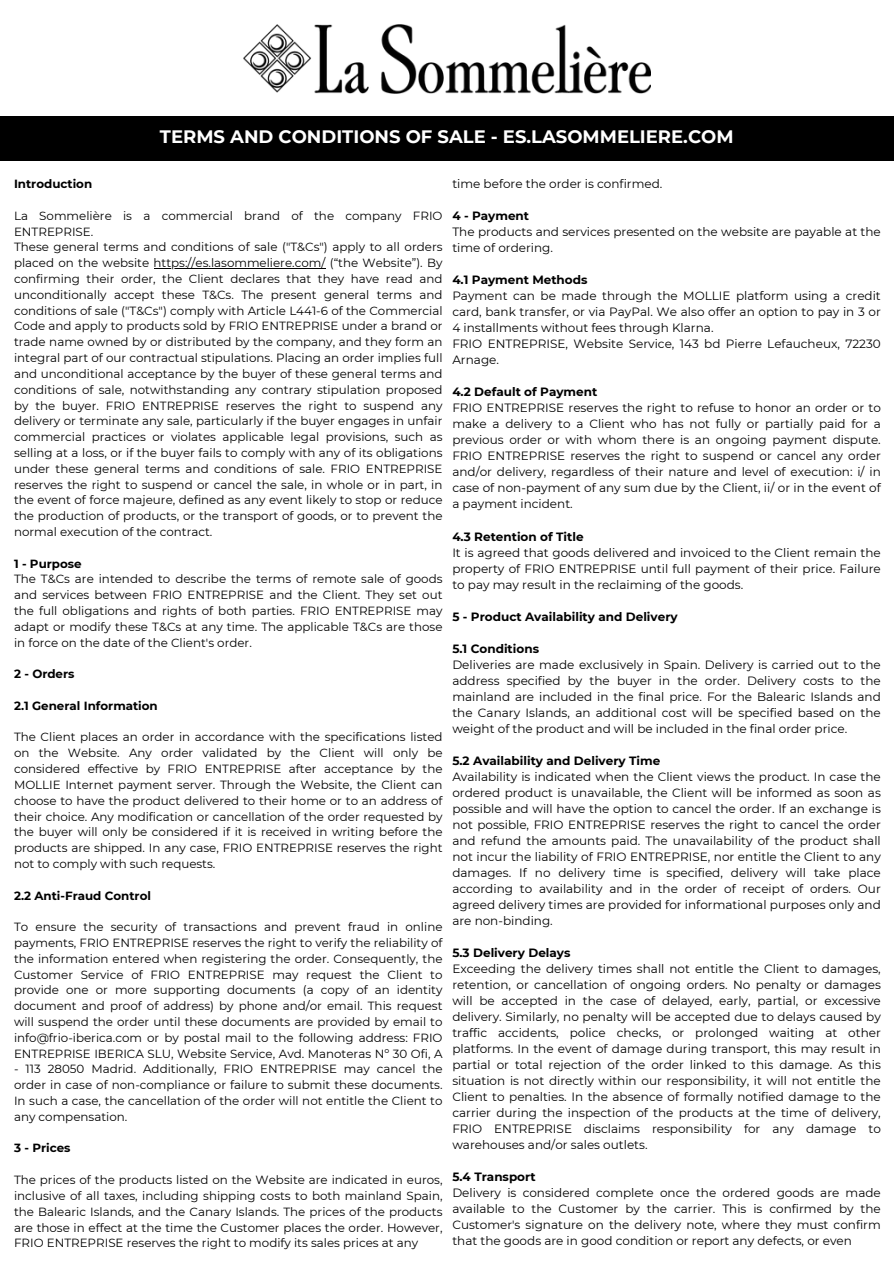
<style>
.page{position:relative;width:894px;height:1264px;background:#fff}
.page>*{position:absolute;margin:0;border:0;box-sizing:border-box;transform-origin:0 0}
.t1{font:700 18px "Montserrat";color:#fff}
.t2{font:12px/16px "Montserrat";color:#000;text-align:justify}
.t3{font:700 12px "Montserrat";color:#000}
.t4{font:11.85px/15.8px "Montserrat";color:#000;text-align:justify}
.t5{font:700 11.85px "Montserrat";color:#000}
.s1{font-weight:700}
</style>
<div class="page">
<div style="left:0;top:116px;width:893px;height:44px;background:#000"></div>
<img style="left:244px;top:25px;width:406px;height:68px">
<hr style="left:153px;top:268px;width:172px;height:1px;background:#000">
<p class="t1" style="left:160px;top:126px;width:575px">TERMS AND CONDITIONS OF SALE - ES.LASOMMELIERE.COM</p>
<h2 class="t5" style="left:14px;top:177px;width:80px">Introduction</h2>
<p class="t4" style="left:14px;top:208px;width:430px">La Sommelière is a commercial brand of the company FRIO<br>ENTREPRISE.</p>
<p class="t4" style="left:14px;top:239px;width:430px">These general terms and conditions of sale ("T&amp;Cs") apply to all orders placed on the website https://es.lasommeliere.com/ (“the Website”). By</p>
<p class="t4" style="left:14px;top:271px;width:430px">confirming their order, the Client declares that they have read and unconditionally accept these T&amp;Cs. The present general terms and conditions of sale ("T&amp;Cs") comply with Article L441-6 of the Commercial Code and apply to products sold by FRIO ENTREPRISE under a brand or trade name owned by or distributed by the company, and they form an integral part of our contractual stipulations. Placing an order implies full and unconditional acceptance by the buyer of these general terms and conditions of sale, notwithstanding any contrary stipulation proposed by the buyer. FRIO ENTREPRISE reserves the right to suspend any delivery or terminate any sale, particularly if the buyer engages in unfair commercial practices or violates applicable legal provisions, such as selling at a loss, or if the buyer fails to comply with any of its obligations under these general terms and conditions of sale. FRIO ENTREPRISE reserves the right to suspend or cancel the sale, in whole or in part, in the event of force majeure, defined as any event likely to stop or reduce the production of products, or the transport of goods, or to prevent the normal execution of the contract.</p>
<p class="t4" style="left:14px;top:555px;width:430px"><span class="s1">1 - Purpose<br></span>The T&amp;Cs are intended to describe the terms of remote sale of goods</p>
<p class="t4" style="left:14px;top:587px;width:430px">and services between FRIO ENTREPRISE and the Client. They set out the full obligations and rights of both parties. FRIO ENTREPRISE may adapt or modify these T&amp;Cs at any time. The applicable T&amp;Cs are those in force on the date of the Client's order.</p>
<p class="t5" style="left:14px;top:666px;width:62px">2 - Orders</p>
<h2 class="t5" style="left:14px;top:698px;width:145px">2.1 General Information</h2>
<h2 class="t4" style="left:14px;top:729px;width:430px">The Client places an order in accordance with the specifications listed on the Website. Any order validated by the Client will only be considered effective by FRIO ENTREPRISE after acceptance by the MOLLIE Internet payment server. Through the Website, the Client can choose to have the product delivered to their home or to an address of their choice. Any modification or cancellation of the order requested by the buyer will only be considered if it is received in writing before the products are shipped. In any case, FRIO ENTREPRISE reserves the right not to comply with such requests.</h2>
<p class="t5" style="left:14px;top:888px;width:138px">2.2 Anti-Fraud Control</p>
<h2 class="t4" style="left:14px;top:919px;width:430px">To ensure the security of transactions and prevent fraud in online payments, FRIO ENTREPRISE reserves the right to verify the reliability of the information entered when registering the order. Consequently, the Customer Service of FRIO ENTREPRISE may request the Client to provide one or more supporting documents (a copy of an identity document and proof of address) by phone and/or email. This request will suspend the order until these documents are provided by email to info@frio-iberica.com or by postal mail to the following address: FRIO ENTREPRISE IBERICA SLU, Website Service, Avd. Manoteras Nº 30 Ofi, A</h2>
<h2 class="t4" style="left:14px;top:1061px;width:430px">- 113 28050 Madrid. Additionally, FRIO ENTREPRISE may cancel the order in case of non-compliance or failure to submit these documents.<br>In such a case, the cancellation of the order will not entitle the Client to any compensation.</h2>
<p class="t5" style="left:14px;top:1140px;width:58px">3 - Prices</p>
<h2 class="t4" style="left:14px;top:1171px;width:430px">The prices of the products listed on the Website are indicated in euros, inclusive of all taxes, including shipping costs to both mainland Spain, the Balearic Islands, and the Canary Islands. The prices of the products are those in effect at the time the Customer places the order. However, FRIO ENTREPRISE reserves the right to modify its sales prices at any</h2>
<p class="t2" style="left:452px;top:176px;width:211px">time before the order is confirmed.</p>
<p class="t3" style="left:452px;top:209px;width:78px">4 - Payment</p>
<p class="t2" style="left:452px;top:224px;width:430px">The products and services presented on the website are payable at the time of ordering.</p>
<p class="t3" style="left:452px;top:273px;width:137px">4.1 Payment Methods</p>
<p class="t2" style="left:452px;top:288px;width:430px">Payment can be made through the MOLLIE platform using a credit card, bank transfer, or via PayPal. We also offer an option to pay in 3 or 4 installments without fees through Klarna.</p>
<p class="t2" style="left:452px;top:336px;width:430px">FRIO ENTREPRISE, Website Service, 143 bd Pierre Lefaucheux, 72230<br>Arnage.</p>
<p class="t3" style="left:452px;top:385px;width:146px">4.2 Default of Payment</p>
<p class="t2" style="left:452px;top:400px;width:430px">FRIO ENTREPRISE reserves the right to refuse to honor an order or to make a delivery to a Client who has not fully or partially paid for a previous order or with whom there is an ongoing payment dispute.<br>FRIO ENTREPRISE reserves the right to suspend or cancel any order and/or delivery, regardless of their nature and level of execution: i/ in case of non-payment of any sum due by the Client, ii/ or in the event of a payment incident.</p>
<p class="t3" style="left:452px;top:529px;width:133px">4.3 Retention of Title</p>
<p class="t2" style="left:452px;top:544px;width:430px">It is agreed that goods delivered and invoiced to the Client remain the property of FRIO ENTREPRISE until full payment of their price. Failure to pay may result in the reclaiming of the goods.</p>
<p class="t3" style="left:452px;top:609px;width:227px">5 - Product Availability and Delivery</p>
<h2 class="t3" style="left:452px;top:641px;width:88px">5.1 Conditions</h2>
<p class="t2" style="left:452px;top:656px;width:430px">Deliveries are made exclusively in Spain. Delivery is carried out to the address specified by the buyer in the order. Delivery costs to the mainland are included in the final price. For the Balearic Islands and the Canary Islands, an additional cost will be specified based on the weight of the product and will be included in the final order price.</p>
<p class="t3" style="left:452px;top:753px;width:209px">5.2 Availability and Delivery Time</p>
<p class="t2" style="left:452px;top:768px;width:430px">Availability is indicated when the Client views the product. In case the ordered product is unavailable, the Client will be informed as soon as possible and will have the option to cancel the order. If an exchange is not possible, FRIO ENTREPRISE reserves the right to cancel the order and refund the amounts paid. The unavailability of the product shall not incur the liability of FRIO ENTREPRISE, nor entitle the Client to any damages. If no delivery time is specified, delivery will take place according to availability and in the order of receipt of orders. Our agreed delivery times are provided for informational purposes only and are non-binding.</p>
<p class="t3" style="left:452px;top:945px;width:120px">5.3 Delivery Delays</p>
<p class="t2" style="left:452px;top:960px;width:430px">Exceeding the delivery times shall not entitle the Client to damages, retention, or cancellation of ongoing orders. No penalty or damages will be accepted in the case of delayed, early, partial, or excessive delivery. Similarly, no penalty will be accepted due to delays caused by traffic accidents, police checks, or prolonged waiting at other platforms. In the event of damage during transport, this may result in partial or total rejection of the order linked to this damage. As this situation is not directly within our responsibility, it will not entitle the Client to penalties. In the absence of formally notified damage to the carrier during the inspection of the products at the time of delivery, FRIO ENTREPRISE disclaims responsibility for any damage to warehouses and/or sales outlets.</p>
<p class="t3" style="left:452px;top:1169px;width:85px">5.4 Transport</p>
<p class="t2" style="left:452px;top:1184px;width:430px">Delivery is considered complete once the ordered goods are made available to the Customer by the carrier. This is confirmed by the Customer's signature on the delivery note, where they must confirm that the goods are in good condition or report any defects, or even</p>
</div>
